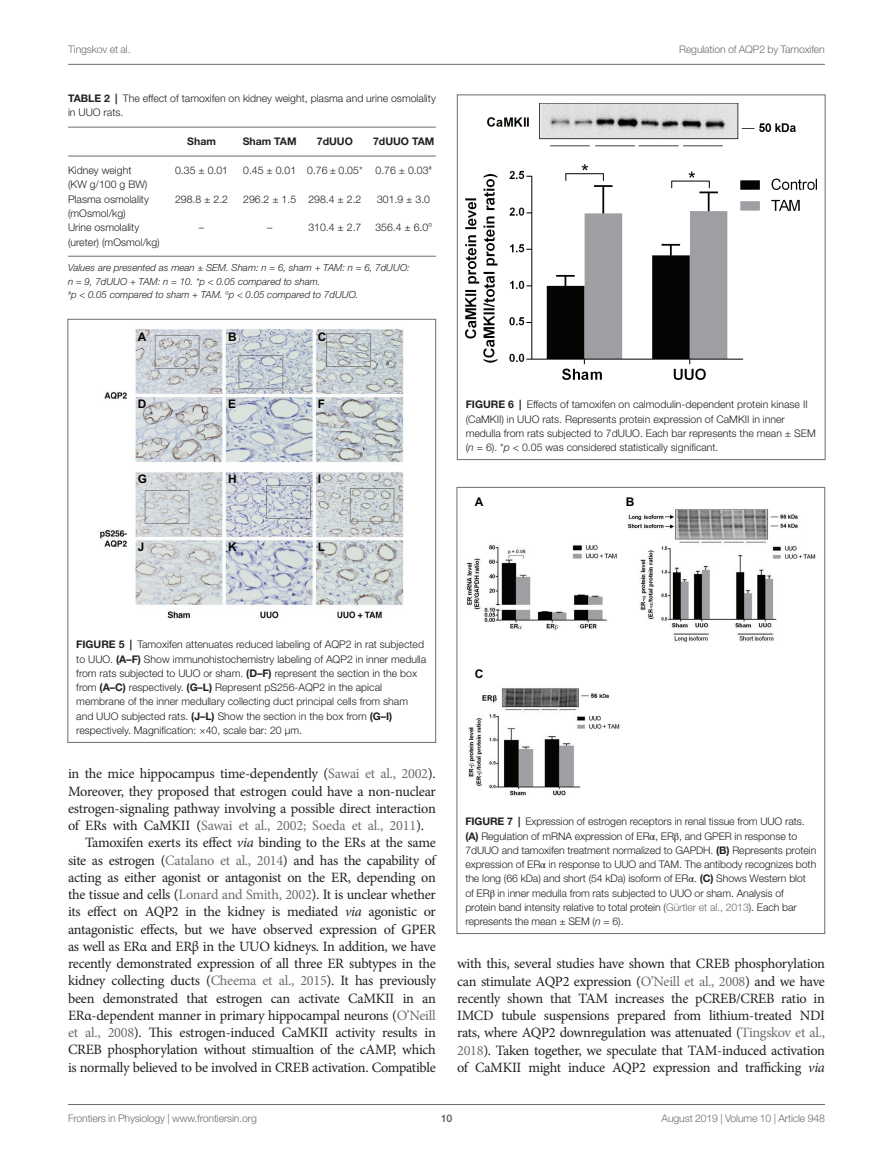
<style>
.page{position:relative;width:893px;height:1170px;background:#fff}
.page>*{position:absolute;margin:0;border:0;box-sizing:border-box;transform-origin:0 0}
.TEXT{font:14.25px/17.2px "Minion Pro";letter-spacing:-.02em;color:#231f20;text-align:justify}
.t1{font:700 12px "Arial";color:#040503}
.t2{font:700 11.85px "Arial";color:#040503}
.FIG_LEG{font:300 10.5px/14.2px "Helvetica Neue LT Std";color:#231f20}
.TB_TX{font:300 10.5px/14.2px "Helvetica Neue LT Std";color:#231f20}
.t3{font:300 10.5px "Helvetica Neue LT Std";letter-spacing:-.015em;color:#6c6d70}
.TT_NO_RULE{font:300 10.5px/14.2px "Helvetica Neue LT Std";color:#231f20}
.TB_CH{font:700 10.5px "Helvetica Neue LT Std";color:#231f20}
.t4{font:700 10.5px "Helvetica Neue LT Std";color:#6c6d70}
.TFN{font:italic 300 9.75px/13.5px "Helvetica Neue LT Std";color:#231f20}
.TFN_Continued{font:italic 300 9.75px "Helvetica Neue LT Std";color:#231f20}
.s1{font-weight:700}
.s2{font-style:italic}
.s3{color:#6c6d70}
.s4{font-family:"STIX General";font-weight:400}
</style>
<div class="page">
<hr style="left:68px;top:64px;width:757px;height:1px;background:#6c6d70">
<hr style="left:68px;top:1104px;width:757px;height:1px;background:#6c6d70">
<img style="left:466px;top:103px;width:351px;height:276px">
<div style="left:457px;top:95px;width:368px;height:365px;border:1px solid #6c6d70"></div>
<img style="left:466px;top:509px;width:350px;height:287px">
<hr style="left:68px;top:256px;width:368px;height:1px;background:#6c6d70">
<hr style="left:166px;top:127px;width:71px;height:1px;background:#6c6d70">
<hr style="left:237px;top:127px;width:66px;height:1px;background:#6c6d70">
<hr style="left:303px;top:127px;width:64px;height:1px;background:#6c6d70">
<hr style="left:367px;top:127px;width:69px;height:1px;background:#6c6d70">
<hr style="left:68px;top:127px;width:99px;height:1px;background:#6c6d70">
<hr style="left:68px;top:156px;width:99px;height:1px;background:#6c6d70">
<hr style="left:166px;top:156px;width:71px;height:1px;background:#6c6d70">
<hr style="left:237px;top:156px;width:66px;height:1px;background:#6c6d70">
<hr style="left:303px;top:156px;width:64px;height:1px;background:#6c6d70">
<hr style="left:367px;top:156px;width:69px;height:1px;background:#6c6d70">
<img style="left:100px;top:328px;width:304px;height:291px">
<div style="left:68px;top:319px;width:368px;height:423px;border:1px solid #6c6d70"></div>
<p class="t3" style="left:68px;top:42px;width:64px">Tingskov et al.</p>
<p class="t3" style="left:679px;top:42px;width:147px">Regulation of AQP2 by Tamoxifen</p>
<p class="TT_NO_RULE" style="left:68px;top:91px;width:369px"><span class="s1">TABLE 2 |</span> The effect of tamoxifen on kidney weight, plasma and urine osmolality in UUO rats.</p>
<p class="TB_CH" style="left:187px;top:135px;width:30px">Sham</p>
<p class="TB_CH" style="left:243px;top:135px;width:55px">Sham TAM</p>
<p class="TB_CH" style="left:317px;top:135px;width:37px">7dUUO</p>
<p class="TB_CH" style="left:373px;top:135px;width:63px">7dUUO TAM</p>
<p class="TB_TX" style="left:68px;top:163px;width:81px">Kidney weight (KW g/100 g BW)</p>
<p class="TB_TX" style="left:175px;top:163px;width:55px">0.35 ± 0.01</p>
<p class="TB_TX" style="left:243px;top:163px;width:55px">0.45 ± 0.01</p>
<p class="TB_TX" style="left:307px;top:163px;width:57px">0.76 ± 0.05*</p>
<p class="TB_TX" style="left:376px;top:163px;width:58px">0.76 ± 0.03<sup>#</sup></p>
<p class="TB_TX" style="left:68px;top:192px;width:82px">Plasma osmolality (mOsmol/kg)</p>
<p class="TB_TX" style="left:175px;top:192px;width:55px">298.8 ± 2.2</p>
<p class="TB_TX" style="left:243px;top:192px;width:55px">296.2 ± 1.5</p>
<p class="TB_TX" style="left:308px;top:192px;width:55px">298.4 ± 2.2</p>
<p class="TB_TX" style="left:377px;top:192px;width:55px">301.9 ± 3.0</p>
<p class="TB_TX" style="left:68px;top:220px;width:93px">Urine osmolality (ureter) (mOsmol/kg)</p>
<p class="TB_TX" style="left:199px;top:220px;width:7px">–</p>
<p class="TB_TX" style="left:267px;top:220px;width:7px">–</p>
<p class="TB_TX" style="left:308px;top:220px;width:55px">310.4 ± 2.7</p>
<p class="TB_TX" style="left:375px;top:220px;width:58px">356.4 ± 6.0<sup>¤</sup></p>
<p class="TFN" style="left:68px;top:261px;width:343px">Values are presented as mean ± SEM. Sham: n = 6, sham + TAM: n = 6, 7dUUO: n = 9, 7dUUO + TAM: n = 10. *p &lt; 0.05 compared to sham.</p>
<p class="TFN_Continued" style="left:68px;top:289px;width:292px"><sup>#</sup>p &lt; 0.05 compared to sham + TAM. <sup>¤</sup>p &lt; 0.05 compared to 7dUUO.</p>
<p class="t2" style="left:138px;top:329px;width:10px">A</p>
<p class="t2" style="left:228px;top:329px;width:10px">B</p>
<p class="t2" style="left:318px;top:329px;width:10px">C</p>
<p class="t2" style="left:138px;top:396px;width:10px">D</p>
<p class="t2" style="left:228px;top:396px;width:9px">E</p>
<p class="t2" style="left:318px;top:396px;width:9px">F</p>
<p class="t2" style="left:138px;top:471px;width:11px">G</p>
<p class="t2" style="left:228px;top:471px;width:10px">H</p>
<p class="t2" style="left:318px;top:471px;width:5px">I</p>
<p class="t2" style="left:138px;top:538px;width:8px">J</p>
<p class="t2" style="left:228px;top:538px;width:10px">K</p>
<p class="t2" style="left:318px;top:538px;width:9px">L</p>
<p class="FIG_LEG" style="left:466px;top:397px;width:351px"><span class="s1">FIGURE 6 |</span> Effects of tamoxifen on calmodulin-dependent protein kinase II (CaMKII) in UUO rats. Represents protein expression of CaMKII in inner medulla from rats subjected to 7dUUO. Each bar represents the mean ± SEM (<span class="s2">n</span> = 6). *<span class="s2">p</span> &lt; 0.05 was considered statistically significant.</p>
<p class="t1" style="left:475px;top:494px;width:10px">A</p>
<p class="t1" style="left:626px;top:494px;width:10px">B</p>
<p class="FIG_LEG" style="left:76px;top:637px;width:352px"><span class="s1">FIGURE 5 |</span> Tamoxifen attenuates reduced labeling of AQP2 in rat subjected to UUO. <span class="s1">(A–F)</span> Show immunohistochemistry labeling of AQP2 in inner medulla from rats subjected to UUO or sham. <span class="s1">(D–F)</span> represent the section in the box from <span class="s1">(A–C)</span> respectively. <span class="s1">(G–L)</span> Represent pS256-AQP2 in the apical membrane of the inner medullary collecting duct principal cells from sham and UUO subjected rats. <span class="s1">(J–L)</span> Show the section in the box from <span class="s1">(G–I) </span>respectively. Magnification: ×40, scale bar: 20 μm.</p>
<p class="TEXT" style="left:68px;top:765px;width:369px">in the mice hippocampus time-dependently (<span class="s3">Sawai et al., 2002</span>).<br>Moreover, they proposed that estrogen could have a non-nuclear estrogen-signaling pathway involving a possible direct interaction of ERs with CaMKII (<span class="s3">Sawai et al., 2002; Soeda et al., 2011</span>).</p>
<p class="TEXT" style="left:68px;top:834px;width:369px;text-indent:17px">Tamoxifen exerts its effect <span class="s2">via</span> binding to the ERs at the same site as estrogen (<span class="s3">Catalano et al., 2014</span>) and has the capability of acting as either agonist or antagonist on the ER, depending on the tissue and cells (<span class="s3">Lonard and Smith, 2002</span>). It is unclear whether its effect on AQP2 in the kidney is mediated <span class="s2">via</span> agonistic or antagonistic effects, but we have observed expression of GPER as well as ERα and ERβ in the UUO kidneys. In addition, we have recently demonstrated expression of all three ER subtypes in the kidney collecting ducts (<span class="s3">Cheema et al., 2015</span>). It has previously been demonstrated that estrogen can activate CaMKII in an ERα-dependent manner in primary hippocampal neurons (<span class="s3">O’Neill et al., 2008</span>). This estrogen-induced CaMKII activity results in CREB phosphorylation without stimualtion of the cAMP, which is normally believed to be involved in CREB activation. Compatible</p>
<p class="t1" style="left:475px;top:665px;width:10px">C</p>
<p class="FIG_LEG" style="left:465px;top:814px;width:352px"><span class="s1">FIGURE 7 |</span> Expression of estrogen receptors in renal tissue from UUO rats. <span class="s1">(A)</span> Regulation of mRNA expression of ER<span class="s4">α</span>, ER<span class="s4">β</span>, and GPER in response to 7dUUO and tamoxifen treatment normalized to GAPDH. <span class="s1">(B)</span> Represents protein expression of ER<span class="s4">α</span> in response to UUO and TAM. The antibody recognizes both the long (66 kDa) and short (54 kDa) isoform of ER<span class="s4">α</span>. <span class="s1">(C)</span> Shows Western blot of ER<span class="s4">β</span> in inner medulla from rats subjected to UUO or sham. Analysis of protein band intensity relative to total protein (<span class="s3">Gürtler et al., 2013</span>). Each bar represents the mean ± SEM (<span class="s2">n</span> = 6).</p>
<p class="TEXT" style="left:457px;top:955px;width:369px">with this, several studies have shown that CREB phosphorylation can stimulate AQP2 expression (<span class="s3">O’Neill et al., 2008</span>) and we have recently shown that TAM increases the pCREB/CREB ratio in IMCD tubule suspensions prepared from lithium-treated NDI rats, where AQP2 downregulation was attenuated (<span class="s3">Tingskov et al., 2018</span>). Taken together, we speculate that TAM-induced activation of CaMKII might induce AQP2 expression and trafficking <span class="s2">via</span></p>
<p class="t3" style="left:68px;top:1111px;width:190px">Frontiers in Physiology | www.frontiersin.org</p>
<p class="t4" style="left:441px;top:1111px;width:13px">10</p>
<p class="t3" style="left:662px;top:1111px;width:165px">August 2019 | Volume 10 | Article 948</p>
</div>
